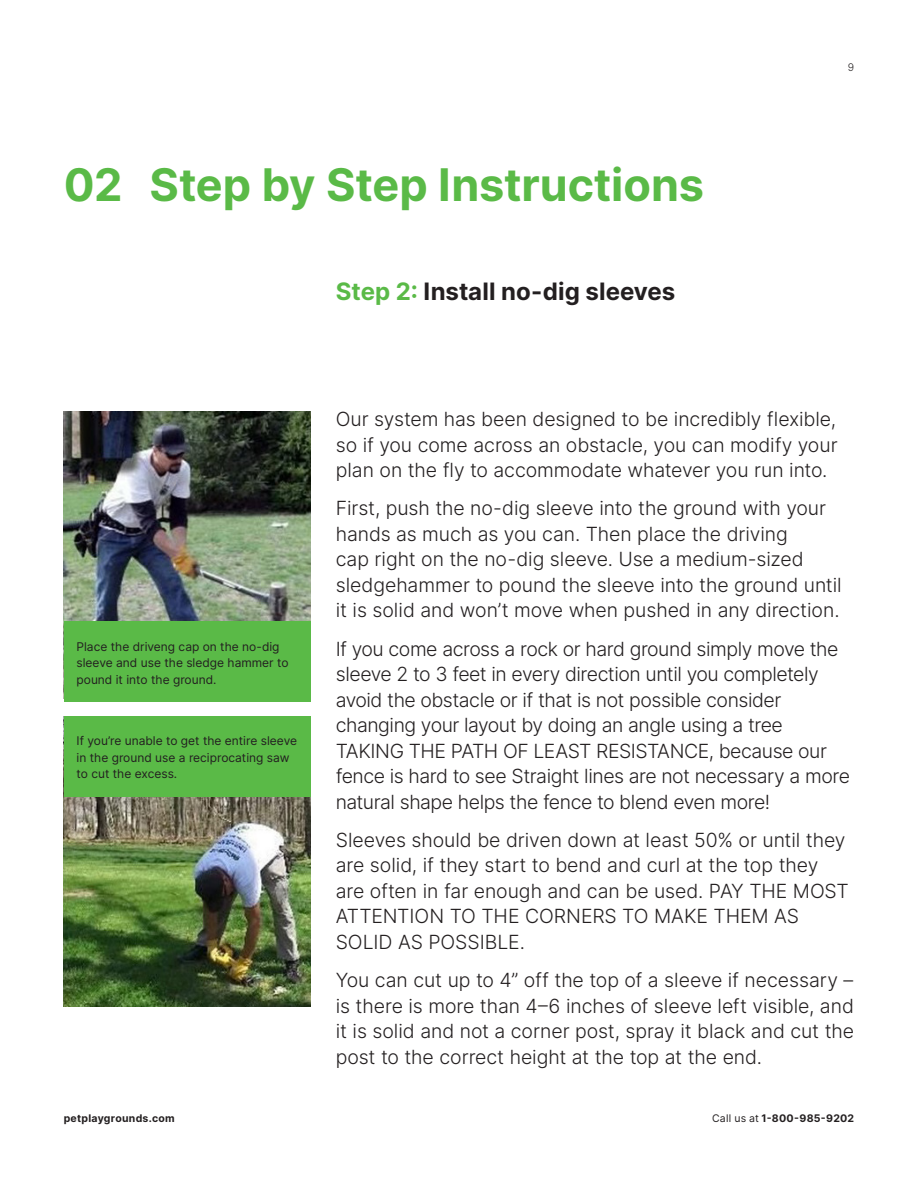
<style>
.page{position:relative;width:918px;height:1188px;background:#fff}
.page>*{position:absolute;margin:0;border:0;box-sizing:border-box;transform-origin:0 0}
.t1{font:700 45px "Inter";letter-spacing:-.005em;color:#5aba47}
.t2{font:700 24px "Inter";letter-spacing:.005em;color:#231f20}
.t3{font:300 19.5px/25.5px "Inter";letter-spacing:-.015em;color:#231f20}
.t4{font:12px/16.5px "Inter";color:#231f20}
.t5{font:700 10.5px "Inter";letter-spacing:.025em;color:#231f20}
.t6{font:300 10.5px "Inter";color:#231f20}
.s1{color:#5aba47}
.s2{font-weight:400}
</style>
<div class="page">
<img style="left:64px;top:412px;width:246px;height:209px">
<div style="left:64px;top:621px;width:246px;height:81px;background:#5aba47"></div>
<img style="left:64px;top:797px;width:246px;height:210px">
<div style="left:64px;top:716px;width:246px;height:81px;background:#5aba47"></div>
<h1 class="t1" style="left:64px;top:158px;width:642px">02 Step by Step Instructions</h1>
<p class="t2" style="left:336px;top:277px;width:341px"><span class="s1">Step 2:</span> Install no-dig sleeves</p>
<p class="t6" style="left:848px;top:61px;width:8px">9</p>
<p class="t4" style="left:77px;top:638px;width:214px">Place the driveng cap on the no-dig sleeve and use the sledge hammer to pound it into the ground.</p>
<p class="t4" style="left:77px;top:733px;width:222px">If you’re unable to get the entire sleeve in the ground use a reciprocating saw to cut the excess.</p>
<p class="t5" style="left:64px;top:1112px;width:112px">petplaygrounds.com</p>
<p class="t3" style="left:336px;top:406px;width:503px;text-align:justify">Our system has been designed to be incredibly flexible, so if you come across an obstacle, you can modify your plan on the fly to accommodate whatever you run into.</p>
<p class="t3" style="left:336px;top:496px;width:507px">First, push the no-dig sleeve into the ground with your hands as much as you can. Then place the driving<br>cap right on the no-dig sleeve. Use a medium-sized sledgehammer to pound the sleeve into the ground until it is solid and won’t move when pushed in any direction.</p>
<p class="t3" style="left:336px;top:636px;width:516px">If you come across a rock or hard ground simply move the sleeve 2 to 3 feet in every direction until you completely avoid the obstacle or if that is not possible consider changing your layout by doing an angle using a tree TAKING THE PATH OF LEAST RESISTANCE, because our fence is hard to see Straight lines are not necessary a more natural shape helps the fence to blend even more!</p>
<p class="t3" style="left:336px;top:827px;width:515px">Sleeves should be driven down at least 50% or until they are solid, if they start to bend and curl at the top they are often in far enough and can be used. PAY THE MOST ATTENTION TO THE CORNERS TO MAKE THEM AS SOLID AS POSSIBLE.</p>
<p class="t3" style="left:336px;top:967px;width:520px;text-align:justify">You can cut up to 4” off the top of a sleeve if necessary – is there is more than 4–6 inches of sleeve left visible, and it is solid and not a corner post, spray it black and cut the post to the correct height at the top at the end.</p>
<p class="t5" style="left:712px;top:1112px;width:144px"><span class="s2">Call us at</span> 1-800-985-9202</p>
</div>
